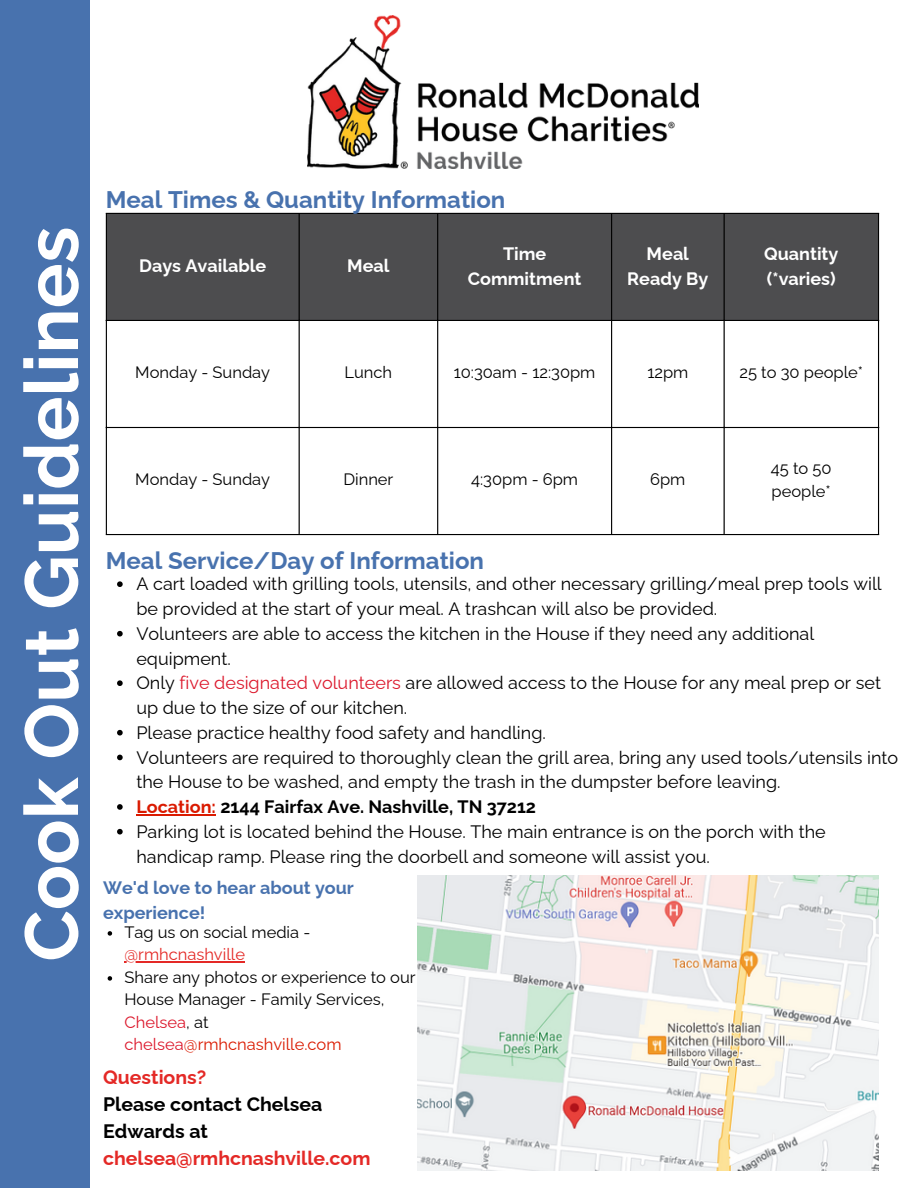
<style>
.page{position:relative;width:918px;height:1188px;background:#fff}
.page>*{position:absolute;margin:0;border:0;box-sizing:border-box;transform-origin:0 0}
.t1{font:700 75px "Raleway";color:#fff}
.t2{font:700 24px "Raleway";color:#4872ae}
.t3{font:700 19.5px/27px "Raleway";color:#e42926}
.t4{font:18px/24.8px "Raleway";color:#000}
.t5{font:700 18px/24.8px "Raleway";color:#fff;text-align:center}
.t6{font:700 18px "Raleway";color:#000}
.t7{font:700 18px/24.8px "Raleway";color:#4872ae}
.t8{font:16.5px/22.5px "Raleway";color:#000}
.s1{color:#dc192d}
.s2{color:#da1a00}
.s3{color:#e42926}
.s4{color:#000}
</style>
<div class="page">
<div style="left:0;top:0;width:90px;height:1188px;background:#4872ae"></div>
<img style="left:307px;top:15px;width:392px;height:153px">
<div style="left:107px;top:214px;width:771px;height:106px;background:#4d4d4f"></div>
<hr style="left:106px;top:214px;width:1px;height:320px;background:#000">
<hr style="left:299px;top:214px;width:1px;height:320px;background:#000">
<hr style="left:437px;top:214px;width:1px;height:320px;background:#000">
<hr style="left:611px;top:214px;width:1px;height:320px;background:#000">
<hr style="left:724px;top:214px;width:1px;height:320px;background:#000">
<hr style="left:878px;top:214px;width:1px;height:320px;background:#000">
<hr style="left:106px;top:213px;width:773px;height:1px;background:#000">
<hr style="left:106px;top:320px;width:773px;height:1px;background:#000">
<hr style="left:106px;top:427px;width:773px;height:1px;background:#000">
<hr style="left:106px;top:534px;width:773px;height:1px;background:#000">
<img style="left:418px;top:876px;width:461px;height:294px">
<svg style="left:117px;top:581px;width:6px;height:6px"></svg>
<svg style="left:117px;top:631px;width:6px;height:6px"></svg>
<svg style="left:117px;top:680px;width:6px;height:6px"></svg>
<svg style="left:117px;top:730px;width:6px;height:6px"></svg>
<svg style="left:117px;top:755px;width:6px;height:5px"></svg>
<svg style="left:117px;top:804px;width:6px;height:6px"></svg>
<hr style="left:136px;top:814px;width:80px;height:1px;background:#da1a00">
<svg style="left:117px;top:829px;width:6px;height:6px"></svg>
<svg style="left:108px;top:931px;width:4px;height:5px"></svg>
<hr style="left:124px;top:962px;width:121px;height:1px;background:#e42926">
<svg style="left:108px;top:976px;width:4px;height:5px"></svg>
<p class="t1" style="left:8px;top:962px;width:737px;rotate:-90deg">Cook Out Guidelines</p>
<h2 class="t2" style="left:106px;top:185px;width:401px">Meal Times &amp; Quantity Information</h2>
<p class="t5" style="left:139px;top:254px;width:129px">Days Available</p>
<h2 class="t5" style="left:347px;top:254px;width:44px">Meal</h2>
<p class="t5" style="left:468px;top:241px;width:115px">Time<br>Commitment</p>
<p class="t5" style="left:627px;top:241px;width:83px">Meal<br>Ready By</p>
<p class="t5" style="left:764px;top:241px;width:76px;text-align:left">Quantity (*varies)</p>
<p class="t8" style="left:135px;top:361px;width:137px">Monday - Sunday</p>
<p class="t8" style="left:345px;top:361px;width:49px">Lunch</p>
<p class="t8" style="left:454px;top:361px;width:143px">10:30am - 12:30pm</p>
<p class="t8" style="left:647px;top:361px;width:42px">12pm</p>
<p class="t8" style="left:739px;top:361px;width:125px">25 to 30 people*</p>
<p class="t8" style="left:135px;top:468px;width:137px">Monday - Sunday</p>
<p class="t8" style="left:343px;top:468px;width:52px">Dinner</p>
<p class="t8" style="left:471px;top:468px;width:108px">4:30pm - 6pm</p>
<p class="t8" style="left:650px;top:468px;width:37px">6pm</p>
<p class="t8" style="left:771px;top:457px;width:62px">45 to 50 people*</p>
<p class="t2" style="left:106px;top:546px;width:380px">Meal Service/Day of Information</p>
<p class="t4" style="left:136px;top:572px;width:747px">A cart loaded with grilling tools, utensils, and other necessary grilling/meal prep tools will be provided at the start of your meal. A trashcan will also be provided.</p>
<p class="t4" style="left:136px;top:621px;width:679px">Volunteers are able to access the kitchen in the House if they need any additional equipment.</p>
<p class="t4" style="left:136px;top:671px;width:746px">Only <span class="s1">five designated volunteers</span> are allowed access to the House for any meal prep or set up due to the size of our kitchen.</p>
<p class="t4" style="left:136px;top:720px;width:411px">Please practice healthy food safety and handling.</p>
<p class="t4" style="left:136px;top:745px;width:763px">Volunteers are required to thoroughly clean the grill area, bring any used tools/utensils into the House to be washed, and empty the trash in the dumpster before leaving.</p>
<p class="t6" style="left:136px;top:796px;width:401px"><span class="s2">Location:</span> 2144 Fairfax Ave. Nashville, TN 37212</p>
<h3 class="t4" style="left:136px;top:819px;width:691px">Parking lot is located behind the House. The main entrance is on the porch with the handicap ramp. Please ring the doorbell and someone will assist you.</h3>
<p class="t7" style="left:103px;top:876px;width:252px">We'd love to hear about your experience!</p>
<h3 class="t8" style="left:124px;top:921px;width:187px">Tag us on social media -</h3>
<p class="t8" style="left:124px;top:943px;width:293px"><span class="s3">@rmhcnashville<br></span>Share any photos or experience to our<br>House Manager - Family Services,<br><span class="s1">Chelsea</span>, at <span class="s1">chelsea</span><span class="s2">@rmhcnashville.com</span></p>
<p class="t3" style="left:103px;top:1063px;width:269px">Questions?<br><span class="s4">Please contact Chelsea<br>Edwards at </span>chelsea@rmhcnashville.com</p>
</div>
